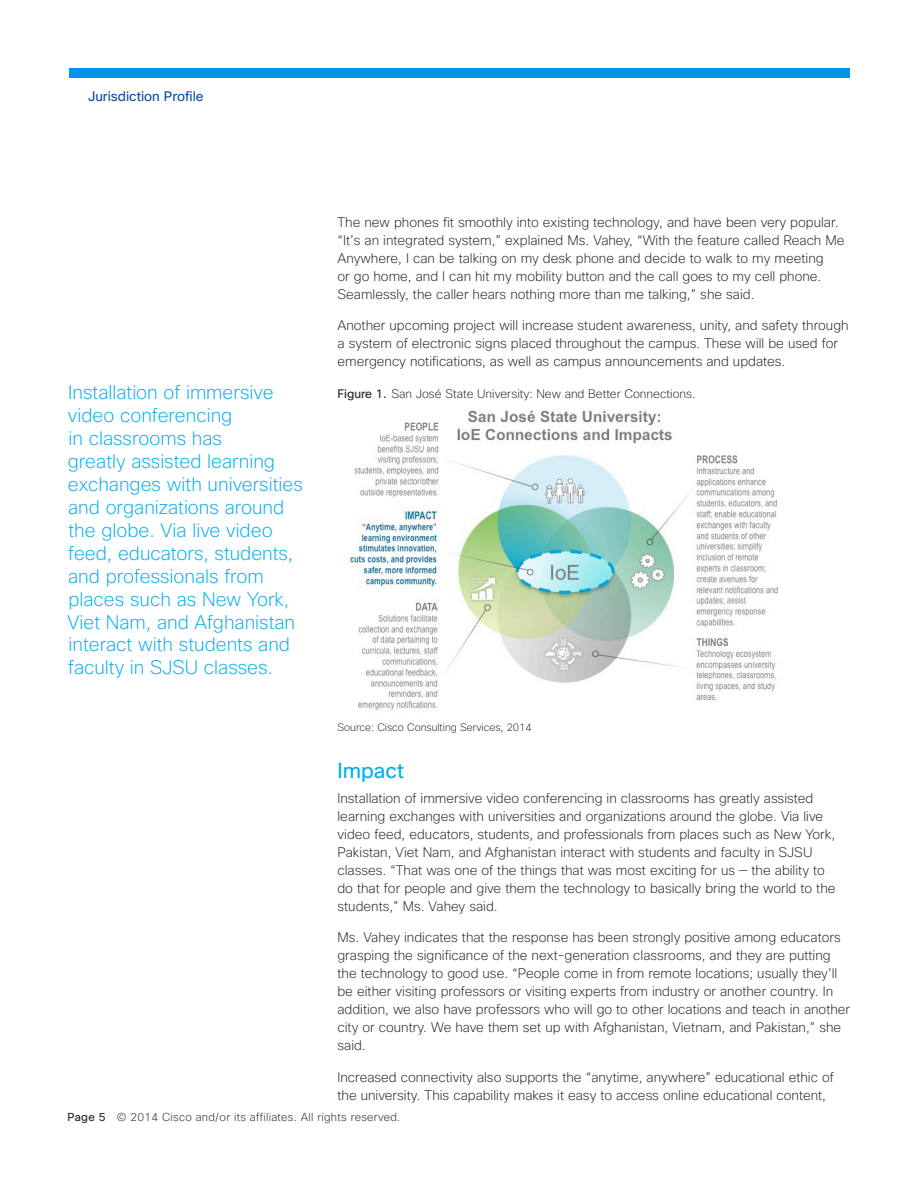
<style>
.page{position:relative;width:918px;height:1188px;background:#fff}
.page>*{position:absolute;margin:0;border:0;box-sizing:border-box;transform-origin:0 0}
.Body_1{font:21px "Cisco Sans";color:#00aeef}
.Quote_body{font:200 19.2px/23px "Cisco Sans";color:#00aeef}
.Body_1-2{font:200 13.5px/18px "Cisco Sans";color:#231f20}
.Page_head_1{font:13.5px "Cisco Sans";color:#0a4fa0}
.Body_1-3{font:200 12px "Cisco Sans";color:#231f20}
.Folio{font:200 11.25px "Cisco Sans";letter-spacing:.025em;color:#231f20}
.Body_1-4{font:200 10.5px "Cisco Sans";color:#231f20}
.s1{font-weight:400}
</style>
<div class="page">
<div style="left:69px;top:68px;width:780px;height:10px;background:#0095ea"></div>
<img style="left:349px;top:410px;width:429px;height:300px">
<p class="Page_head_1" style="left:88px;top:87px;width:117px">Jurisdiction Profile</p>
<p class="Quote_body" style="left:67px;top:381px;width:237px">Installation of immersive video conferencing<br>in classrooms has<br>greatly assisted learning exchanges with universities and organizations around the globe. Via live video feed, educators, students, and professionals from places such as New York,<br>Viet Nam, and Afghanistan interact with students and faculty in SJSU classes.</p>
<p class="Body_1-2" style="left:338px;top:213px;width:509px">The new phones fit smoothly into existing technology, and have been very popular. “It’s an integrated system,” explained Ms. Vahey, “With the feature called Reach Me Anywhere, I can be talking on my desk phone and decide to walk to my meeting<br>or go home, and I can hit my mobility button and the call goes to my cell phone.<br>Seamlessly, the caller hears nothing more than me talking,” she said.</p>
<p class="Body_1-2" style="left:338px;top:316px;width:513px">Another upcoming project will increase student awareness, unity, and safety through a system of electronic signs placed throughout the campus. These will be used for emergency notifications, as well as campus announcements and updates.</p>
<p class="Body_1-3" style="left:338px;top:386px;width:359px"><span class="s1">Figure 1.</span> San José State University: New and Better Connections.</p>
<p class="Body_1-4" style="left:338px;top:720px;width:196px">Source: Cisco Consulting Services, 2014</p>
<p class="Body_1" style="left:338px;top:757px;width:68px">Impact</p>
<p class="Body_1-2" style="left:338px;top:789px;width:500px">Installation of immersive video conferencing in classrooms has greatly assisted learning exchanges with universities and organizations around the globe. Via live video feed, educators, students, and professionals from places such as New York, Pakistan, Viet Nam, and Afghanistan interact with students and faculty in SJSU classes. “That was one of the things that was most exciting for us — the ability to do that for people and give them the technology to basically bring the world to the students,” Ms. Vahey said.</p>
<p class="Body_1-2" style="left:338px;top:928px;width:514px">Ms. Vahey indicates that the response has been strongly positive among educators grasping the significance of the next-generation classrooms, and they are putting the technology to good use. “People come in from remote locations; usually they’ll be either visiting professors or visiting experts from industry or another country. In addition, we also have professors who will go to other locations and teach in another city or country. We have them set up with Afghanistan, Vietnam, and Pakistan,” she said.</p>
<p class="Body_1-2" style="left:338px;top:1068px;width:498px">Increased connectivity also supports the “anytime, anywhere” educational ethic of the university. This capability makes it easy to access online educational content,</p>
<p class="Folio" style="left:68px;top:1109px;width:334px"><span class="s1">Page 5</span> © 2014 Cisco and/or its affiliates. All rights reserved.</p>
</div>
